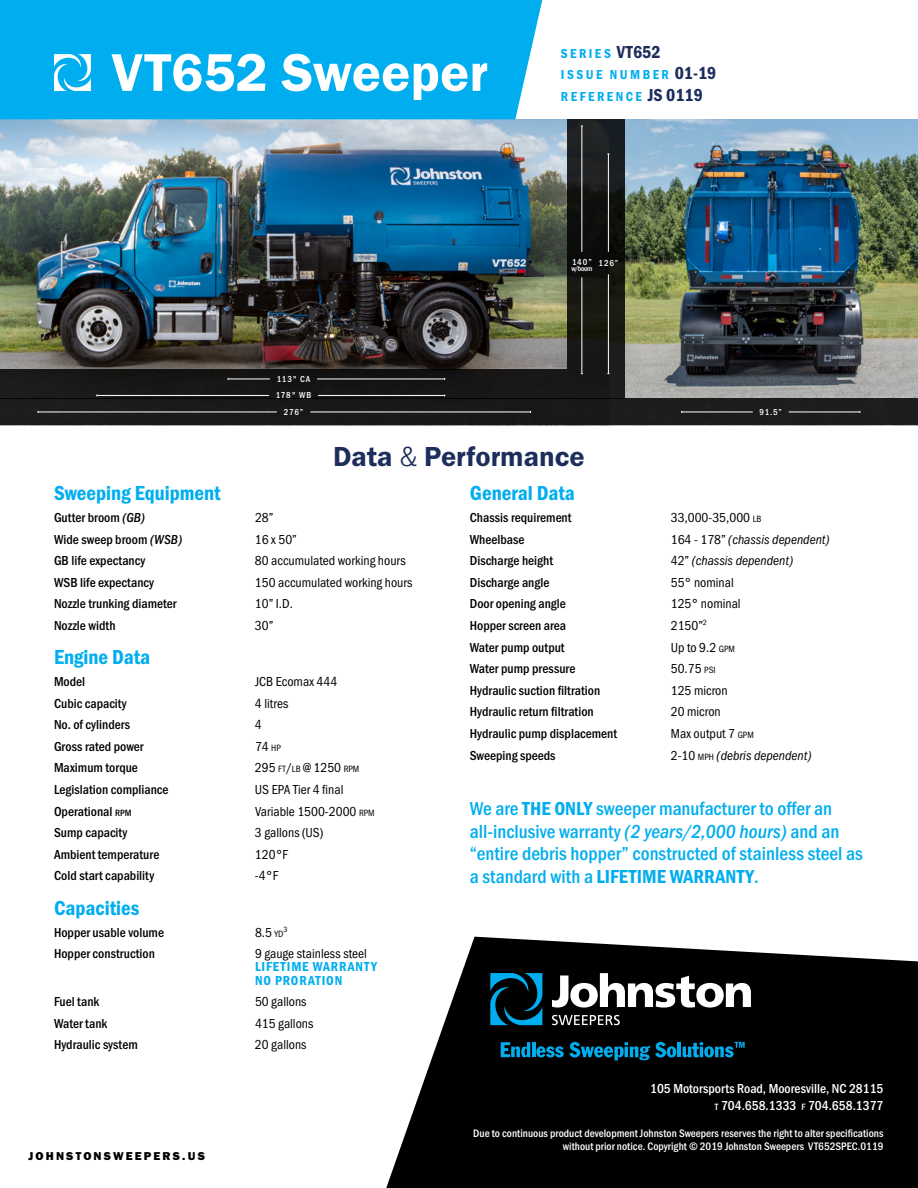
<style>
.page{position:relative;width:918px;height:1188px;background:#fff}
.page>*{position:absolute;margin:0;border:0;box-sizing:border-box;transform-origin:0 0}
.t1{font:54.9px "Franklin Gothic URW Dem";color:#fff}
.t2{font:28.5px "Franklin Gothic URW Dem";color:#1d2d5c}
.t3{font:21px "Franklin Gothic URW Con Dem";color:#00aeef}
.t4{font:500 19.5px/22.6px "Franklin Gothic URW Con";color:#00aeef}
.t5{font:500 13.5px "Franklin Gothic URW Con";color:#000}
.t6{font:13.5px "Franklin Gothic URW Con Boo";color:#000}
.t7{font:13.5px "Franklin Gothic URW Con Boo Ita";color:#000}
.t8{font:500 13.5px "Franklin Gothic URW Con";color:#fff}
.t9{font:13.5px "Franklin Gothic URW Con Dem";letter-spacing:.18em;color:#00aeef}
.t10{font:13.5px "Franklin Gothic URW Con Dem";letter-spacing:.06em;color:#00aeef}
.t11{font:13.5px "Franklin Gothic URW Con Dem";letter-spacing:.115em;color:#00aeef}
.t12{font:11.85px "Franklin Gothic URW Hea";letter-spacing:.18em;color:#000}
.t13{font:500 11.25px/13.5px "Franklin Gothic URW Con";color:#fff;text-align:right}
.t14{font:500 9px "Franklin Gothic URW Con";letter-spacing:.085em;color:#fff}
.t15{font:7.8px "Franklin Gothic URW Con Boo";color:#000}
.t16{font:500 7.5px "Franklin Gothic URW Con";color:#fff}
.s1{font-size:18px;color:#1d2d5c}
.s2{font-family:"Franklin Gothic URW";font-weight:300}
.s3{font-family:"Franklin Gothic URW Con Med Ita";font-weight:400}
.s4{font-size:9.45px}
.s5{font-style:inherit}
.s6{font-family:"Franklin Gothic URW Con Boo"}
.s7{font-family:"Franklin Gothic URW Con Boo";font-size:9.45px}
.s8{font-family:"Franklin Gothic URW Con Dem";font-weight:400}
</style>
<div class="page">
<img style="left:625px;top:119px;width:293px;height:280px">
<img style="left:0;top:119px;width:567px;height:250px">
<svg style="left:592px;top:119px;width:33px;height:280px;background:#171816"></svg>
<div style="left:0;top:0;width:542px;height:119px;background:#00aeef"></div>
<div style="left:0;top:399px;width:918px;height:26px;background:#1b1b1b"></div>
<hr style="left:310px;top:412px;width:221px;height:1px;background:#fff">
<hr style="left:38px;top:412px;width:239px;height:1px;background:#fff">
<hr style="left:682px;top:412px;width:71px;height:1px;background:#fff">
<hr style="left:789px;top:412px;width:71px;height:1px;background:#fff">
<svg style="left:54px;top:54px;width:37px;height:37px"></svg>
<hr style="left:608px;top:274px;width:1px;height:100px;background:#fff">
<hr style="left:608px;top:154px;width:1px;height:98px;background:#fff">
<div style="left:0;top:369px;width:567px;height:30px;background:#171616"></div>
<hr style="left:97px;top:395px;width:172px;height:1px;background:#fff">
<hr style="left:318px;top:395px;width:127px;height:1px;background:#fff">
<hr style="left:228px;top:379px;width:42px;height:1px;background:#fff">
<hr style="left:317px;top:379px;width:128px;height:1px;background:#fff">
<svg style="left:567px;top:119px;width:25px;height:280px;background:#1a1b19"></svg>
<hr style="left:582px;top:277px;width:1px;height:97px;background:#fff">
<hr style="left:582px;top:126px;width:1px;height:126px;background:#fff">
<svg style="left:386px;top:937px;width:532px;height:251px;background:#232323"></svg>
<svg style="left:552px;top:973px;width:199px;height:35px"></svg>
<svg style="left:490px;top:973px;width:53px;height:52px;background:#00425a"></svg>
<svg style="left:552px;top:1015px;width:68px;height:10px"></svg>
<svg style="left:501px;top:1042px;width:29px;height:15px"></svg>
<hr style="left:532px;top:1042px;width:3px;height:15px;background:#00aeef">
<svg style="left:536px;top:1042px;width:140px;height:18px;background:#00445d"></svg>
<hr style="left:677px;top:1042px;width:4px;height:15px;background:#00aeef">
<svg style="left:683px;top:1042px;width:62px;height:15px"></svg>
<p class="t1" style="left:112px;top:39px;width:378px">VT652 Sweeper</p>
<p class="t14" style="left:277px;top:373px;width:35px">113" CA</p>
<p class="t14" style="left:276px;top:390px;width:37px">178" WB</p>
<p class="t11" style="left:561px;top:44px;width:101px">SERIES <span class="s1">VT652</span></p>
<p class="t9" style="left:561px;top:66px;width:157px">ISSUE NUMBER <span class="s1">01-19</span></p>
<p class="t9" style="left:561px;top:87px;width:144px">REFERENCE <span class="s1">JS 0119</span></p>
<p class="t14" style="left:572px;top:256px;width:21px">140”</p>
<p class="t16" style="left:571px;top:263px;width:22px">w/boom</p>
<p class="t14" style="left:599px;top:257px;width:21px">126”</p>
<p class="t14" style="left:284px;top:406px;width:21px">276”</p>
<p class="t14" style="left:760px;top:406px;width:24px">91.5”</p>
<p class="t2" style="left:333px;top:439px;width:253px">Data <span class="s2">&amp;</span> Performance</p>
<p class="t3" style="left:54px;top:479px;width:168px">Sweeping Equipment</p>
<p class="t5" style="left:54px;top:509px;width:93px">Gutter broom <span class="s3">(GB)</span></p>
<p class="t6" style="left:255px;top:509px;width:20px">28”</p>
<p class="t5" style="left:54px;top:530px;width:130px">Wide sweep broom <span class="s3">(WSB)</span></p>
<p class="t6" style="left:255px;top:531px;width:43px">16 x 50”</p>
<p class="t5" style="left:54px;top:552px;width:93px">GB life expectancy</p>
<p class="t6" style="left:255px;top:552px;width:152px">80 accumulated working hours</p>
<p class="t5" style="left:54px;top:573px;width:102px">WSB life expectancy</p>
<p class="t6" style="left:255px;top:574px;width:159px">150 accumulated working hours</p>
<p class="t5" style="left:54px;top:595px;width:124px">Nozzle trunking diameter</p>
<p class="t6" style="left:255px;top:596px;width:39px">10” I.D.</p>
<p class="t5" style="left:54px;top:617px;width:63px">Nozzle width</p>
<p class="t6" style="left:255px;top:617px;width:20px">30”</p>
<p class="t3" style="left:54px;top:643px;width:98px">Engine Data</p>
<p class="t5" style="left:54px;top:673px;width:33px">Model</p>
<p class="t6" style="left:255px;top:673px;width:84px">JCB Ecomax 444</p>
<p class="t5" style="left:54px;top:694px;width:74px">Cubic capacity</p>
<p class="t6" style="left:255px;top:695px;width:35px">4 litres</p>
<p class="t5" style="left:54px;top:716px;width:78px">No. of cylinders</p>
<p class="t6" style="left:255px;top:716px;width:8px">4</p>
<p class="t5" style="left:54px;top:738px;width:91px">Gross rated power</p>
<p class="t6" style="left:255px;top:738px;width:27px">74 <span class="s4">HP</span></p>
<p class="t5" style="left:54px;top:759px;width:85px">Maximum torque</p>
<p class="t6" style="left:255px;top:760px;width:106px">295 <span class="s4">FT</span><span class="s5">/</span><span class="s4">LB</span> @ 1250 <span class="s4">RPM</span></p>
<p class="t5" style="left:54px;top:781px;width:116px">Legislation compliance</p>
<p class="t6" style="left:255px;top:781px;width:90px">US EPA Tier 4 final</p>
<p class="t5" style="left:54px;top:802px;width:79px">Operational <span class="s4">rpm</span></p>
<p class="t6" style="left:255px;top:803px;width:121px">Variable 1500-2000 <span class="s4">RPM</span></p>
<p class="t5" style="left:54px;top:824px;width:75px">Sump capacity</p>
<p class="t6" style="left:255px;top:824px;width:70px">3 gallons (US)</p>
<p class="t5" style="left:54px;top:846px;width:107px">Ambient temperature</p>
<p class="t6" style="left:255px;top:846px;width:35px">120°F</p>
<p class="t5" style="left:54px;top:867px;width:102px">Cold start capability</p>
<p class="t6" style="left:255px;top:868px;width:25px">-4°F</p>
<p class="t3" style="left:54px;top:894px;width:87px">Capacities</p>
<p class="t5" style="left:54px;top:923px;width:112px">Hopper usable volume</p>
<p class="t6" style="left:255px;top:924px;width:30px">8.5 <span class="s4">YD</span></p>
<p class="t15" style="left:284px;top:925px;width:6px">3</p>
<p class="t5" style="left:54px;top:945px;width:103px">Hopper construction</p>
<p class="t6" style="left:255px;top:945px;width:113px">9 gauge stainless steel</p>
<p class="t10" style="left:255px;top:958px;width:124px">LIFETIME WARRANTY</p>
<p class="t10" style="left:255px;top:971px;width:89px">NO PRORATION</p>
<p class="t5" style="left:54px;top:993px;width:47px">Fuel tank</p>
<p class="t6" style="left:255px;top:993px;width:53px">50 gallons</p>
<p class="t5" style="left:54px;top:1014px;width:55px">Water tank</p>
<p class="t6" style="left:255px;top:1015px;width:60px">415 gallons</p>
<p class="t5" style="left:54px;top:1036px;width:85px">Hydraulic system</p>
<p class="t6" style="left:255px;top:1037px;width:53px">20 gallons</p>
<p class="t12" style="left:28px;top:1148px;width:178px">JOHNSTONSWEEPERS.US</p>
<p class="t3" style="left:470px;top:479px;width:107px">General Data</p>
<p class="t5" style="left:470px;top:509px;width:103px">Chassis requirement</p>
<p class="t6" style="left:671px;top:509px;width:92px">33,000-35,000 <span class="s4">LB</span></p>
<p class="t5" style="left:470px;top:530px;width:56px">Wheelbase</p>
<p class="t7" style="left:671px;top:532px;width:160px"><span class="s6">164 - 178”</span> (chassis dependent)</p>
<p class="t5" style="left:470px;top:552px;width:85px">Discharge height</p>
<p class="t7" style="left:671px;top:553px;width:124px"><span class="s6">42”</span> (chassis dependent)</p>
<p class="t5" style="left:470px;top:573px;width:81px">Discharge angle</p>
<p class="t6" style="left:671px;top:574px;width:64px">55° nominal</p>
<p class="t5" style="left:470px;top:595px;width:98px">Door opening angle</p>
<p class="t6" style="left:671px;top:596px;width:71px">125° nominal</p>
<p class="t5" style="left:470px;top:617px;width:98px">Hopper screen area</p>
<p class="t6" style="left:671px;top:617px;width:38px">2150”<sup>2</sup></p>
<p class="t5" style="left:470px;top:638px;width:96px">Water pump output</p>
<p class="t6" style="left:671px;top:639px;width:66px">Up to 9.2 <span class="s4">GPM</span></p>
<p class="t5" style="left:470px;top:660px;width:107px">Water pump pressure</p>
<p class="t6" style="left:671px;top:660px;width:46px">50.75 <span class="s4">PSI</span></p>
<p class="t5" style="left:470px;top:681px;width:132px">Hydraulic suction filtration</p>
<p class="t6" style="left:671px;top:682px;width:58px">125 micron</p>
<p class="t5" style="left:470px;top:703px;width:126px">Hydraulic return filtration</p>
<p class="t6" style="left:671px;top:704px;width:52px">20 micron</p>
<p class="t5" style="left:470px;top:725px;width:149px">Hydraulic pump displacement</p>
<p class="t6" style="left:671px;top:725px;width:85px">Max output 7 <span class="s4">GPM</span></p>
<p class="t5" style="left:470px;top:746px;width:87px">Sweeping speeds</p>
<p class="t7" style="left:671px;top:748px;width:142px"><span class="s6">2-10</span> <span class="s7">MPH</span> (debris dependent)</p>
<p class="t4" style="left:470px;top:797px;width:394px">We are <span class="s8">THE ONLY</span> sweeper manufacturer to offer an all-inclusive warranty <span class="s3">(2 years/2,000 hours)</span> and an “entire debris hopper” constructed of stainless steel as a standard with a <span class="s8">LIFETIME WARRANTY</span>.</p>
<p class="t8" style="left:650px;top:1080px;width:235px">105 Motorsports Road, Mooresville, NC 28115</p>
<p class="t8" style="left:715px;top:1096px;width:170px"><span class="s4">t</span> 704.658.1333 <span class="s4">f</span> 704.658.1377</p>
<p class="t13" style="left:473px;top:1126px;width:412px">Due to continuous product development Johnston Sweepers reserves the right to alter specifications without prior notice. Copyright © 2019 Johnston Sweepers VT652SPEC.0119</p>
</div>
